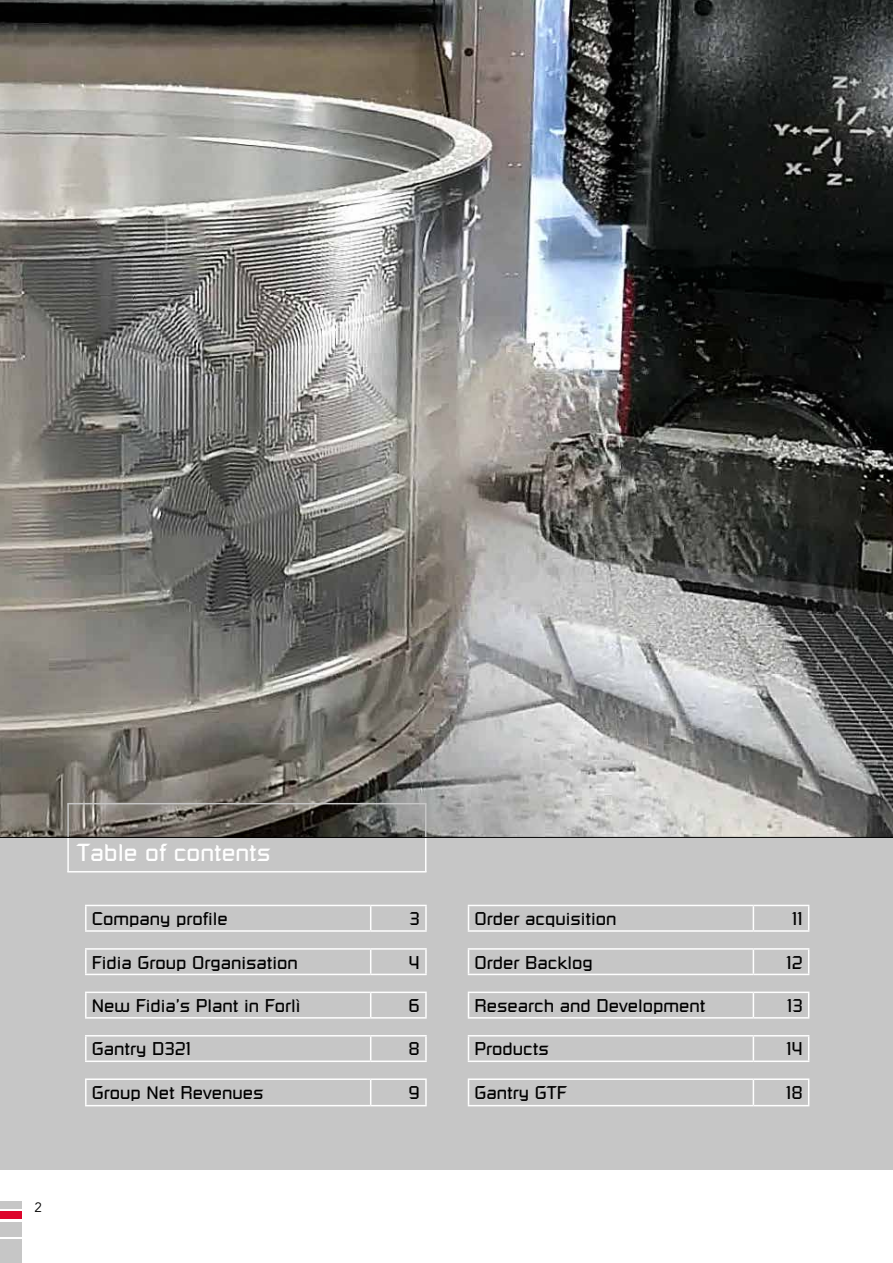
<style>
.page{position:relative;width:893px;height:1263px;background:#fff}
.page>*{position:absolute;margin:0;border:0;box-sizing:border-box;transform-origin:0 0}
.t1{font:24px "Russell Square";color:#fff}
.t2{font:18px "Russell Square";color:#000}
.t3{font:13.5px "Avenir";color:#000}
</style>
<div class="page">
<img style="left:0;top:0;width:893px;height:837px">
<div style="left:0;top:838px;width:893px;height:331px;background:#c6c6c6"></div>
<hr style="left:67px;top:838px;width:2px;height:34px;background:#fff">
<hr style="left:67px;top:804px;width:2px;height:34px;background:#c6c6c6">
<hr style="left:68px;top:871px;width:358px;height:1px;background:#fff">
<hr style="left:68px;top:803px;width:358px;height:1px;background:#c6c6c6">
<hr style="left:85px;top:905px;width:286px;height:1px;background:#fff">
<hr style="left:85px;top:906px;width:2px;height:24px;background:#fff">
<hr style="left:371px;top:905px;width:56px;height:1px;background:#fff">
<svg style="left:370px;top:906px;width:1px;height:24px"></svg>
<hr style="left:425px;top:906px;width:2px;height:24px;background:#fff">
<hr style="left:85px;top:930px;width:286px;height:2px;background:#fff">
<hr style="left:371px;top:930px;width:56px;height:2px;background:#fff">
<hr style="left:85px;top:948px;width:286px;height:2px;background:#fff">
<hr style="left:85px;top:950px;width:2px;height:24px;background:#fff">
<hr style="left:371px;top:948px;width:56px;height:2px;background:#fff">
<svg style="left:370px;top:950px;width:1px;height:24px"></svg>
<hr style="left:425px;top:950px;width:2px;height:24px;background:#fff">
<hr style="left:85px;top:974px;width:286px;height:1px;background:#fff">
<hr style="left:371px;top:974px;width:56px;height:1px;background:#fff">
<hr style="left:85px;top:991px;width:286px;height:2px;background:#fff">
<hr style="left:85px;top:993px;width:2px;height:24px;background:#fff">
<hr style="left:371px;top:991px;width:56px;height:2px;background:#fff">
<svg style="left:370px;top:993px;width:1px;height:24px"></svg>
<hr style="left:425px;top:993px;width:2px;height:24px;background:#fff">
<hr style="left:85px;top:1017px;width:286px;height:1px;background:#fff">
<hr style="left:371px;top:1017px;width:56px;height:1px;background:#fff">
<hr style="left:85px;top:1035px;width:286px;height:1px;background:#fff">
<hr style="left:85px;top:1036px;width:2px;height:24px;background:#fff">
<hr style="left:371px;top:1035px;width:56px;height:1px;background:#fff">
<svg style="left:370px;top:1036px;width:1px;height:24px"></svg>
<hr style="left:425px;top:1036px;width:2px;height:24px;background:#fff">
<hr style="left:85px;top:1060px;width:286px;height:2px;background:#fff">
<hr style="left:371px;top:1060px;width:56px;height:2px;background:#fff">
<hr style="left:85px;top:1078px;width:286px;height:2px;background:#fff">
<hr style="left:85px;top:1080px;width:2px;height:25px;background:#fff">
<hr style="left:371px;top:1078px;width:56px;height:2px;background:#fff">
<svg style="left:370px;top:1080px;width:1px;height:25px"></svg>
<hr style="left:425px;top:1080px;width:2px;height:25px;background:#fff">
<hr style="left:753px;top:905px;width:56px;height:1px;background:#fff">
<svg style="left:808px;top:906px;width:1px;height:24px"></svg>
<hr style="left:753px;top:930px;width:56px;height:2px;background:#fff">
<hr style="left:468px;top:905px;width:285px;height:1px;background:#fff">
<svg style="left:468px;top:906px;width:1px;height:24px"></svg>
<svg style="left:753px;top:906px;width:1px;height:24px"></svg>
<hr style="left:468px;top:930px;width:285px;height:2px;background:#fff">
<hr style="left:753px;top:948px;width:56px;height:2px;background:#fff">
<svg style="left:808px;top:950px;width:1px;height:24px"></svg>
<hr style="left:753px;top:974px;width:56px;height:1px;background:#fff">
<hr style="left:468px;top:948px;width:285px;height:2px;background:#fff">
<svg style="left:468px;top:950px;width:1px;height:24px"></svg>
<svg style="left:753px;top:950px;width:1px;height:24px"></svg>
<hr style="left:468px;top:974px;width:285px;height:1px;background:#fff">
<hr style="left:753px;top:991px;width:56px;height:2px;background:#fff">
<svg style="left:808px;top:993px;width:1px;height:24px"></svg>
<hr style="left:753px;top:1017px;width:56px;height:1px;background:#fff">
<hr style="left:468px;top:991px;width:285px;height:2px;background:#fff">
<svg style="left:468px;top:993px;width:1px;height:24px"></svg>
<svg style="left:753px;top:993px;width:1px;height:24px"></svg>
<hr style="left:468px;top:1017px;width:285px;height:1px;background:#fff">
<hr style="left:468px;top:1035px;width:285px;height:1px;background:#fff">
<svg style="left:468px;top:1036px;width:1px;height:24px"></svg>
<hr style="left:753px;top:1035px;width:56px;height:1px;background:#fff">
<svg style="left:753px;top:1036px;width:1px;height:24px"></svg>
<svg style="left:808px;top:1036px;width:1px;height:24px"></svg>
<hr style="left:468px;top:1060px;width:285px;height:2px;background:#fff">
<hr style="left:753px;top:1060px;width:56px;height:2px;background:#fff">
<hr style="left:468px;top:1078px;width:285px;height:2px;background:#fff">
<svg style="left:468px;top:1080px;width:1px;height:25px"></svg>
<hr style="left:753px;top:1078px;width:56px;height:2px;background:#fff">
<svg style="left:753px;top:1080px;width:1px;height:25px"></svg>
<svg style="left:808px;top:1080px;width:1px;height:25px"></svg>
<hr style="left:85px;top:1105px;width:286px;height:1px;background:#fff">
<hr style="left:371px;top:1105px;width:56px;height:1px;background:#fff">
<hr style="left:468px;top:1105px;width:285px;height:1px;background:#fff">
<hr style="left:753px;top:1105px;width:56px;height:1px;background:#fff">
<hr style="left:425px;top:838px;width:1px;height:34px;background:#fff">
<hr style="left:425px;top:804px;width:1px;height:34px;background:#c6c6c6">
<hr style="left:0;top:837px;width:893px;height:1px;background:#000">
<div style="left:0;top:1240px;width:21px;height:23px;background:#c6c6c6"></div>
<div style="left:0;top:1222px;width:21px;height:15px;background:#c6c6c6"></div>
<div style="left:0;top:1211px;width:21px;height:8px;background:#dd052b"></div>
<div style="left:0;top:1201px;width:21px;height:8px;background:#c6c6c6"></div>
<h1 class="t1" style="left:77px;top:838px;width:195px">Table of contents</h1>
<p class="t2" style="left:92px;top:908px;width:137px">Company profile</p>
<p class="t2" style="left:410px;top:908px;width:12px">3</p>
<p class="t2" style="left:474px;top:908px;width:143px">Order acquisition</p>
<p class="t2" style="left:792px;top:908px;width:12px">11</p>
<p class="t2" style="left:92px;top:951px;width:207px">Fidia Group Organisation</p>
<p class="t2" style="left:409px;top:951px;width:12px">4</p>
<p class="t2" style="left:474px;top:951px;width:120px">Order Backlog</p>
<p class="t2" style="left:786px;top:951px;width:18px">12</p>
<p class="t2" style="left:92px;top:995px;width:210px">New Fidia’s Plant in Forlì</p>
<p class="t2" style="left:409px;top:995px;width:13px">6</p>
<p class="t2" style="left:474px;top:995px;width:232px">Research and Development</p>
<p class="t2" style="left:787px;top:995px;width:17px">13</p>
<p class="t2" style="left:92px;top:1038px;width:101px">Gantry D321</p>
<p class="t2" style="left:409px;top:1038px;width:13px">8</p>
<p class="t2" style="left:474px;top:1038px;width:76px">Products</p>
<p class="t2" style="left:786px;top:1038px;width:18px">14</p>
<p class="t2" style="left:92px;top:1082px;width:173px">Group Net Revenues</p>
<p class="t2" style="left:409px;top:1082px;width:13px">9</p>
<p class="t2" style="left:474px;top:1082px;width:94px">Gantry GTF</p>
<p class="t2" style="left:786px;top:1082px;width:18px">18</p>
<p class="t3" style="left:35px;top:1199px;width:9px">2</p>
</div>
